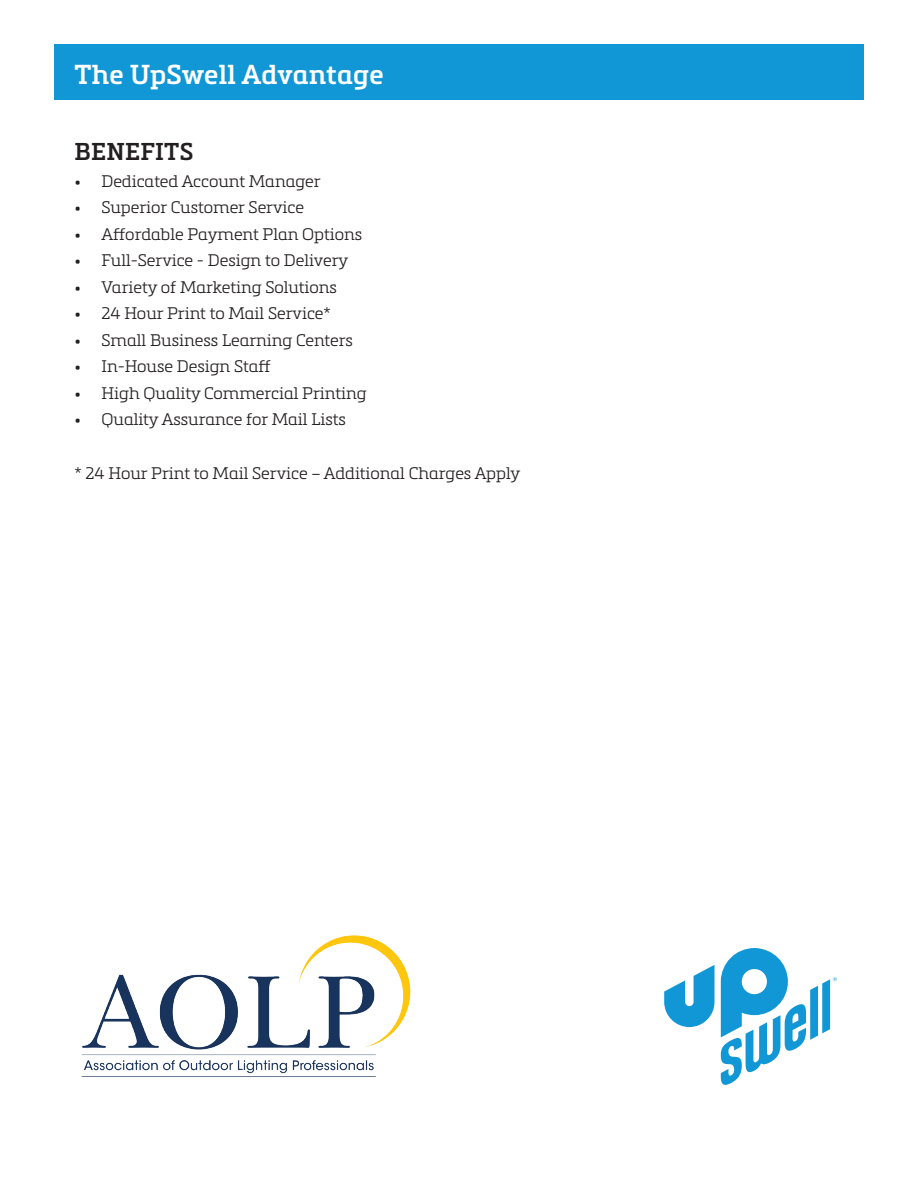
<style>
.page{position:relative;width:918px;height:1188px;background:#fff}
.page>*{position:absolute;margin:0;border:0;box-sizing:border-box;transform-origin:0 0}
.t1{font:600 27px "Metronic Slab Pro";letter-spacing:.01em;color:#fff}
.t2{font:600 24px "Metronic Slab Pro";letter-spacing:.01em;color:#231f20}
.t3{font:300 16.5px "Metronic Slab Pro";color:#231f20}
</style>
<div class="page">
<div style="left:54px;top:44px;width:810px;height:56px;background:#1197d6"></div>
<img style="left:81px;top:935px;width:330px;height:142px">
<svg style="left:664px;top:965px;width:51px;height:62px"></svg>
<svg style="left:721px;top:948px;width:116px;height:137px"></svg>
<p class="t1" style="left:75px;top:58px;width:311px">The UpSwell Advantage</p>
<p class="t2" style="left:75px;top:136px;width:120px">BENEFITS</p>
<p class="t3" style="left:75px;top:170px;width:248px">• Dedicated Account Manager</p>
<p class="t3" style="left:75px;top:196px;width:231px">• Superior Customer Service</p>
<p class="t3" style="left:75px;top:223px;width:289px">• Affordable Payment Plan Options</p>
<p class="t3" style="left:75px;top:249px;width:275px">• Full-Service - Design to Delivery</p>
<p class="t3" style="left:75px;top:276px;width:264px">• Variety of Marketing Solutions</p>
<p class="t3" style="left:75px;top:302px;width:258px">• 24 Hour Print to Mail Service*</p>
<p class="t3" style="left:75px;top:329px;width:280px">• Small Business Learning Centers</p>
<p class="t3" style="left:75px;top:355px;width:198px">• In-House Design Staff</p>
<p class="t3" style="left:75px;top:382px;width:294px">• High Quality Commercial Printing</p>
<p class="t3" style="left:75px;top:408px;width:273px">• Quality Assurance for Mail Lists</p>
<p class="t3" style="left:75px;top:462px;width:447px">* 24 Hour Print to Mail Service – Additional Charges Apply</p>
</div>
